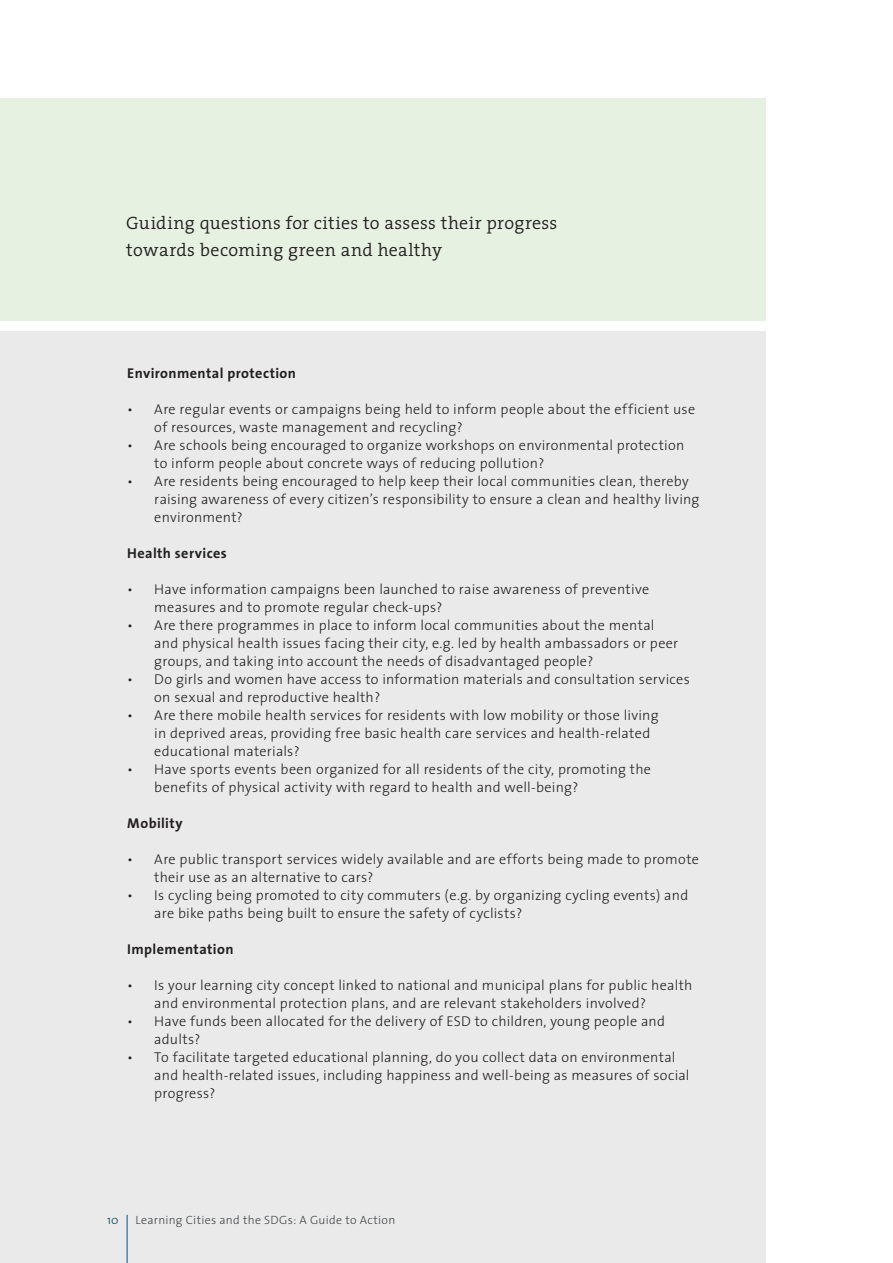
<style>
.page{position:relative;width:893px;height:1263px;background:#fff}
.page>*{position:absolute;margin:0;border:0;box-sizing:border-box;transform-origin:0 0}
.t1{font:300 18px/27px "The Serif";letter-spacing:.015em;color:#231f20}
.t2{font:300 14.25px/18px "The Sans";letter-spacing:.02em;color:#231f20}
.t3{font:700 14.25px "The Sans";letter-spacing:.03em;color:#231f20}
.t4{font:300 12px "The Sans";letter-spacing:.025em;color:#414646}
.t5{font:300 12px "The Sans";color:#01414f}
</style>
<div class="page">
<div style="left:0;top:98px;width:765px;height:223px;background:#e7f1e2"></div>
<div style="left:0;top:332px;width:765px;height:931px;background:#eaeaeb"></div>
<hr style="left:127px;top:1215px;width:1px;height:48px;background:#005595">
<p class="t1" style="left:126px;top:209px;width:433px">Guiding questions for cities to assess their progress towards becoming green and healthy</p>
<p class="t3" style="left:127px;top:361px;width:170px">Environmental protection</p>
<p class="t2" style="left:154px;top:400px;width:542px;text-indent:-27px">• - Are regular events or campaigns being held to inform people about the efficient use of resources, waste management and recycling?</p>
<p class="t2" style="left:154px;top:436px;width:531px;text-indent:-27px">• - Are schools being encouraged to organize workshops on environmental protection to inform people about concrete ways of reducing pollution?</p>
<p class="t2" style="left:154px;top:472px;width:547px;text-indent:-27px">• - Are residents being encouraged to help keep their local communities clean, thereby raising awareness of every citizen’s responsibility to ensure a clean and healthy living environment?</p>
<p class="t3" style="left:127px;top:541px;width:101px">Health services</p>
<p class="t2" style="left:154px;top:580px;width:496px;text-indent:-27px">• - Have information campaigns been launched to raise awareness of preventive measures and to promote regular check-ups?</p>
<p class="t2" style="left:154px;top:616px;width:526px;text-indent:-27px">• - Are there programmes in place to inform local communities about the mental and physical health issues facing their city, e.g. led by health ambassadors or peer groups, and taking into account the needs of disadvantaged people?</p>
<p class="t2" style="left:154px;top:670px;width:537px;text-indent:-27px">• - Do girls and women have access to information materials and consultation services on sexual and reproductive health?</p>
<p class="t2" style="left:154px;top:706px;width:506px;text-indent:-27px">• - Are there mobile health services for residents with low mobility or those living in deprived areas, providing free basic health care services and health-related educational materials?</p>
<p class="t2" style="left:154px;top:760px;width:498px;text-indent:-27px">• - Have sports events been organized for all residents of the city, promoting the benefits of physical activity with regard to health and well-being?</p>
<p class="t3" style="left:127px;top:811px;width:57px">Mobility</p>
<p class="t2" style="left:154px;top:850px;width:546px;text-indent:-27px">• - Are public transport services widely available and are efforts being made to promote their use as an alternative to cars?</p>
<p class="t2" style="left:154px;top:886px;width:535px;text-indent:-27px">• - Is cycling being promoted to city commuters (e.g. by organizing cycling events) and are bike paths being built to ensure the safety of cyclists?</p>
<p class="t3" style="left:127px;top:937px;width:108px">Implementation</p>
<p class="t2" style="left:154px;top:976px;width:540px;text-indent:-27px">• - Is your learning city concept linked to national and municipal plans for public health and environmental protection plans, and are relevant stakeholders involved?</p>
<p class="t2" style="left:154px;top:1012px;width:512px;text-indent:-27px">• - Have funds been allocated for the delivery of ESD to children, young people and adults?</p>
<p class="t2" style="left:154px;top:1048px;width:537px;text-indent:-27px">• - To facilitate targeted educational planning, do you collect data on environmental and health-related issues, including happiness and well-being as measures of social progress?</p>
<p class="t5" style="left:107px;top:1210px;width:13px">10</p>
<p class="t4" style="left:136px;top:1210px;width:261px">Learning Cities and the SDGs: A Guide to Action</p>
</div>
